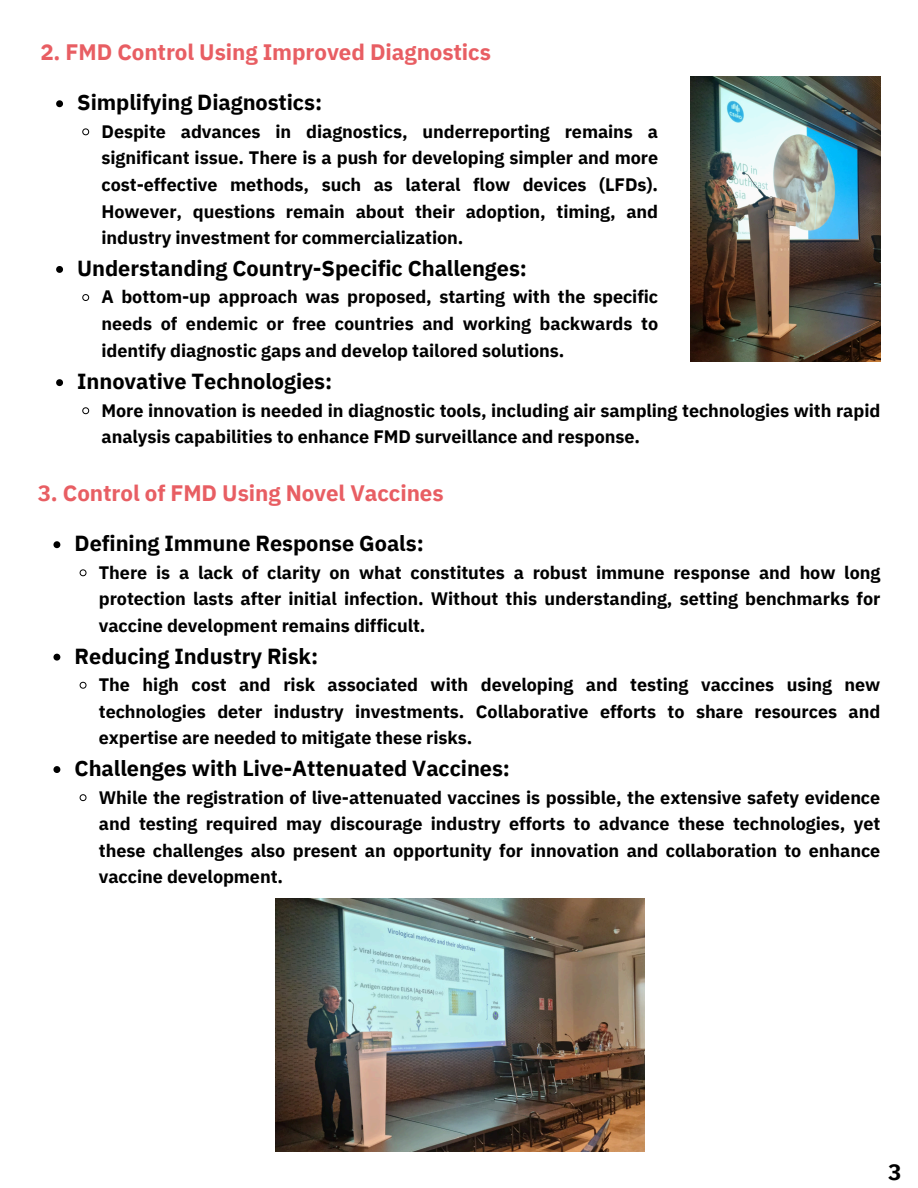
<style>
.page{position:relative;width:918px;height:1188px;background:#fff}
.page>*{position:absolute;margin:0;border:0;box-sizing:border-box;transform-origin:0 0}
.t1{font:700 22.5px "IBM Plex Sans";color:#000}
.t2{font:700 22.35px "IBM Plex Sans";letter-spacing:-.005em;color:#e85e63}
.t3{font:700 21.75px "IBM Plex Sans";letter-spacing:-.005em;color:#000}
.t4{font:700 18px/26.7px "IBM Plex Sans";letter-spacing:-.005em;color:#000;text-align:justify}
</style>
<div class="page">
<img style="left:691px;top:77px;width:190px;height:284px">
<img style="left:276px;top:899px;width:369px;height:253px">
<svg style="left:53px;top:541px;width:7px;height:7px"></svg>
<svg style="left:79px;top:569px;width:8px;height:8px"></svg>
<svg style="left:53px;top:654px;width:7px;height:7px"></svg>
<svg style="left:79px;top:681px;width:8px;height:8px"></svg>
<svg style="left:53px;top:766px;width:7px;height:7px"></svg>
<svg style="left:79px;top:794px;width:8px;height:8px"></svg>
<svg style="left:56px;top:100px;width:7px;height:7px"></svg>
<svg style="left:82px;top:128px;width:8px;height:8px"></svg>
<svg style="left:56px;top:266px;width:7px;height:7px"></svg>
<svg style="left:82px;top:294px;width:8px;height:7px"></svg>
<svg style="left:56px;top:379px;width:7px;height:7px"></svg>
<svg style="left:82px;top:407px;width:8px;height:8px"></svg>
<h1 class="t2" style="left:40px;top:37px;width:452px">2. FMD Control Using Improved Diagnostics</h1>
<p class="t3" style="left:77px;top:88px;width:246px">Simplifying Diagnostics:</p>
<p class="t4" style="left:102px;top:118px;width:558px">Despite advances in diagnostics, underreporting remains a significant issue. There is a push for developing simpler and more cost-effective methods, such as lateral flow devices (LFDs).<br>However, questions remain about their adoption, timing, and industry investment for commercialization.</p>
<p class="t3" style="left:77px;top:254px;width:451px">Understanding Country-Specific Challenges:</p>
<p class="t4" style="left:102px;top:283px;width:558px">A bottom-up approach was proposed, starting with the specific needs of endemic or free countries and working backwards to identify diagnostic gaps and develop tailored solutions.</p>
<p class="t3" style="left:77px;top:367px;width:256px">Innovative Technologies:</p>
<p class="t4" style="left:102px;top:397px;width:780px">More innovation is needed in diagnostic tools, including air sampling technologies with rapid analysis capabilities to enhance FMD surveillance and response.</p>
<h1 class="t2" style="left:38px;top:478px;width:407px">3. Control of FMD Using Novel Vaccines</h1>
<p class="t3" style="left:75px;top:529px;width:351px">Defining Immune Response Goals:</p>
<p class="t4" style="left:99px;top:559px;width:783px">There is a lack of clarity on what constitutes a robust immune response and how long protection lasts after initial infection. Without this understanding, setting benchmarks for vaccine development remains difficult.</p>
<p class="t3" style="left:75px;top:641px;width:245px">Reducing Industry Risk:</p>
<p class="t4" style="left:99px;top:671px;width:783px">The high cost and risk associated with developing and testing vaccines using new technologies deter industry investments. Collaborative efforts to share resources and expertise are needed to mitigate these risks.</p>
<p class="t3" style="left:75px;top:754px;width:437px">Challenges with Live-Attenuated Vaccines:</p>
<p class="t4" style="left:99px;top:783px;width:783px">While the registration of live-attenuated vaccines is possible, the extensive safety evidence and testing required may discourage industry efforts to advance these technologies, yet these challenges also present an opportunity for innovation and collaboration to enhance vaccine development.</p>
<p class="t1" style="left:888px;top:1157px;width:15px">3</p>
</div>
